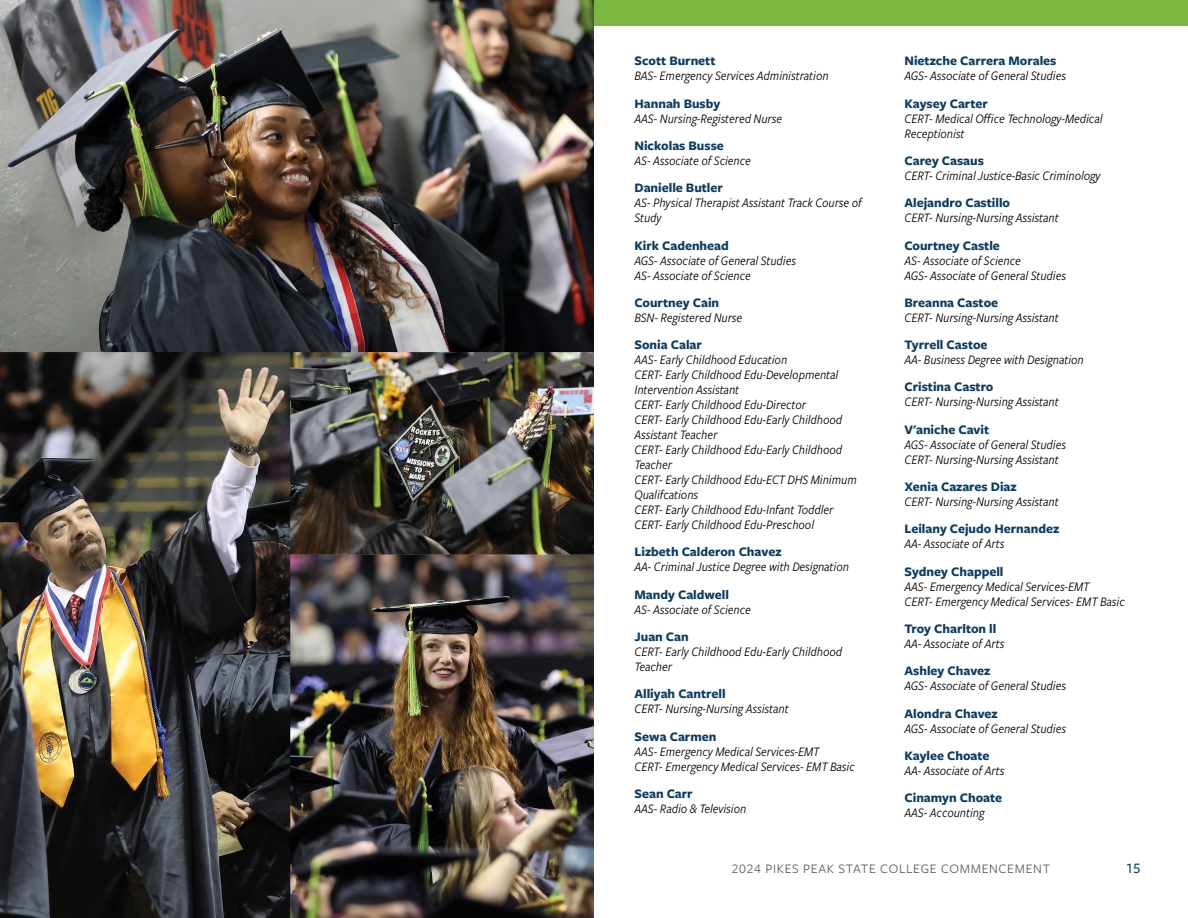
<style>
.page{position:relative;width:1188px;height:918px;background:#fff}
.page>*{position:absolute;margin:0;border:0;box-sizing:border-box;transform-origin:0 0}
.t1{font:500 15px "Freight Sans Pro";color:#0b3b60}
.Student_Degrees{font:italic 13.5px/15px "Freight Sans Cnd Pro";letter-spacing:-.01em;color:#000}
.Student_Name{font:700 13.5px "Freight Sans Pro";color:#0b3b60}
.t2{font:13.5px "Freight Sans Pro";letter-spacing:.05em;color:#58595b}
</style>
<div class="page">
<div style="left:594px;top:0;width:594px;height:26px;background:#7cb742"></div>
<img style="left:0;top:0;width:594px;height:918px">
<p class="Student_Name" style="left:634px;top:52px;width:82px">Scott Burnett</p>
<p class="Student_Degrees" style="left:634px;top:68px;width:196px">BAS- Emergency Services Administration</p>
<p class="Student_Name" style="left:634px;top:94px;width:87px">Hannah Busby</p>
<p class="Student_Degrees" style="left:634px;top:110px;width:149px">AAS- Nursing-Registered Nurse</p>
<p class="Student_Name" style="left:634px;top:136px;width:91px">Nickolas Busse</p>
<p class="Student_Degrees" style="left:634px;top:153px;width:118px">AS- Associate of Science</p>
<p class="Student_Name" style="left:634px;top:179px;width:90px">Danielle Butler</p>
<p class="Student_Degrees" style="left:634px;top:195px;width:229px">AS- Physical Therapist Assistant Track Course of<br>Study</p>
<p class="Student_Name" style="left:634px;top:236px;width:96px">Kirk Cadenhead</p>
<p class="Student_Degrees" style="left:634px;top:252px;width:163px">AGS- Associate of General Studies</p>
<p class="Student_Degrees" style="left:634px;top:267px;width:118px">AS- Associate of Science</p>
<p class="Student_Name" style="left:634px;top:293px;width:86px">Courtney Cain</p>
<p class="Student_Degrees" style="left:634px;top:309px;width:109px">BSN- Registered Nurse</p>
<p class="Student_Name" style="left:634px;top:335px;width:69px">Sonia Calar</p>
<p class="Student_Degrees" style="left:634px;top:352px;width:154px">AAS- Early Childhood Education</p>
<p class="Student_Degrees" style="left:634px;top:367px;width:205px">CERT- Early Childhood Edu-Developmental<br>Intervention Assistant</p>
<p class="Student_Degrees" style="left:634px;top:397px;width:173px">CERT- Early Childhood Edu-Director</p>
<p class="Student_Degrees" style="left:634px;top:412px;width:209px">CERT- Early Childhood Edu-Early Childhood<br>Assistant Teacher</p>
<p class="Student_Degrees" style="left:634px;top:442px;width:209px">CERT- Early Childhood Edu-Early Childhood<br>Teacher</p>
<p class="Student_Degrees" style="left:634px;top:472px;width:224px">CERT- Early Childhood Edu-ECT DHS Minimum<br>Qualifications</p>
<p class="Student_Degrees" style="left:634px;top:502px;width:201px">CERT- Early Childhood Edu-Infant Toddler</p>
<p class="Student_Degrees" style="left:634px;top:517px;width:181px">CERT- Early Childhood Edu-Preschool</p>
<p class="Student_Name" style="left:634px;top:543px;width:149px">Lizbeth Calderon Chavez</p>
<p class="Student_Degrees" style="left:634px;top:559px;width:216px">AA- Criminal Justice Degree with Designation</p>
<p class="Student_Name" style="left:634px;top:585px;width:96px">Mandy Caldwell</p>
<p class="Student_Degrees" style="left:634px;top:601px;width:118px">AS- Associate of Science</p>
<p class="Student_Name" style="left:634px;top:627px;width:56px">Juan Can</p>
<p class="Student_Degrees" style="left:634px;top:644px;width:209px">CERT- Early Childhood Edu-Early Childhood<br>Teacher</p>
<p class="Student_Name" style="left:634px;top:685px;width:93px">Alliyah Cantrell</p>
<p class="Student_Degrees" style="left:634px;top:701px;width:156px">CERT- Nursing-Nursing Assistant</p>
<p class="Student_Name" style="left:634px;top:727px;width:83px">Sewa Carmen</p>
<p class="Student_Degrees" style="left:634px;top:743px;width:187px">AAS- Emergency Medical Services-EMT</p>
<p class="Student_Degrees" style="left:634px;top:758px;width:222px">CERT- Emergency Medical Services- EMT Basic</p>
<p class="Student_Name" style="left:634px;top:784px;width:60px">Sean Carr</p>
<p class="Student_Degrees" style="left:634px;top:801px;width:113px">AAS- Radio &amp; Television</p>
<p class="Student_Name" style="left:904px;top:52px;width:153px">Nietzche Carrera Morales</p>
<p class="Student_Degrees" style="left:904px;top:68px;width:163px">AGS- Associate of General Studies</p>
<p class="Student_Name" style="left:904px;top:94px;width:85px">Kaysey Carter</p>
<p class="Student_Degrees" style="left:904px;top:110px;width:200px">CERT- Medical Office Technology-Medical<br>Receptionist</p>
<p class="Student_Name" style="left:904px;top:151px;width:81px">Carey Casaus</p>
<p class="Student_Degrees" style="left:904px;top:168px;width:198px">CERT- Criminal Justice-Basic Criminology</p>
<p class="Student_Name" style="left:904px;top:194px;width:107px">Alejandro Castillo</p>
<p class="Student_Degrees" style="left:904px;top:210px;width:156px">CERT- Nursing-Nursing Assistant</p>
<p class="Student_Name" style="left:904px;top:236px;width:97px">Courtney Castle</p>
<p class="Student_Degrees" style="left:904px;top:252px;width:118px">AS- Associate of Science</p>
<p class="Student_Degrees" style="left:904px;top:267px;width:163px">AGS- Associate of General Studies</p>
<p class="Student_Name" style="left:904px;top:293px;width:95px">Breanna Castoe</p>
<p class="Student_Degrees" style="left:904px;top:309px;width:156px">CERT- Nursing-Nursing Assistant</p>
<p class="Student_Name" style="left:904px;top:335px;width:85px">Tyrrell Castoe</p>
<p class="Student_Degrees" style="left:904px;top:352px;width:181px">AA- Business Degree with Designation</p>
<p class="Student_Name" style="left:904px;top:378px;width:91px">Cristina Castro</p>
<p class="Student_Degrees" style="left:904px;top:394px;width:156px">CERT- Nursing-Nursing Assistant</p>
<p class="Student_Name" style="left:904px;top:420px;width:86px">V'aniche Cavit</p>
<p class="Student_Degrees" style="left:904px;top:436px;width:163px">AGS- Associate of General Studies</p>
<p class="Student_Degrees" style="left:904px;top:451px;width:156px">CERT- Nursing-Nursing Assistant</p>
<p class="Student_Name" style="left:904px;top:477px;width:114px">Xenia Cazares Diaz</p>
<p class="Student_Degrees" style="left:904px;top:494px;width:156px">CERT- Nursing-Nursing Assistant</p>
<p class="Student_Name" style="left:904px;top:520px;width:156px">Leilany Cejudo Hernandez</p>
<p class="Student_Degrees" style="left:904px;top:536px;width:101px">AA- Associate of Arts</p>
<p class="Student_Name" style="left:904px;top:562px;width:101px">Sydney Chappell</p>
<p class="Student_Degrees" style="left:904px;top:578px;width:187px">AAS- Emergency Medical Services-EMT</p>
<p class="Student_Degrees" style="left:904px;top:593px;width:222px">CERT- Emergency Medical Services- EMT Basic</p>
<p class="Student_Name" style="left:904px;top:619px;width:93px">Troy Charlton ll</p>
<p class="Student_Degrees" style="left:904px;top:636px;width:101px">AA- Associate of Arts</p>
<p class="Student_Name" style="left:904px;top:662px;width:87px">Ashley Chavez</p>
<p class="Student_Degrees" style="left:904px;top:678px;width:163px">AGS- Associate of General Studies</p>
<p class="Student_Name" style="left:904px;top:704px;width:95px">Alondra Chavez</p>
<p class="Student_Degrees" style="left:904px;top:720px;width:163px">AGS- Associate of General Studies</p>
<p class="Student_Name" style="left:904px;top:746px;width:87px">Kaylee Choate</p>
<p class="Student_Degrees" style="left:904px;top:762px;width:101px">AA- Associate of Arts</p>
<p class="Student_Name" style="left:904px;top:788px;width:99px">Cinamyn Choate</p>
<p class="Student_Degrees" style="left:904px;top:805px;width:82px">AAS- Accounting</p>
<p class="t2" style="left:732px;top:859px;width:320px">2024 PIKES PEAK STATE COLLEGE COMMENCEMENT</p>
<p class="t1" style="left:1126px;top:858px;width:16px">15</p>
</div>
